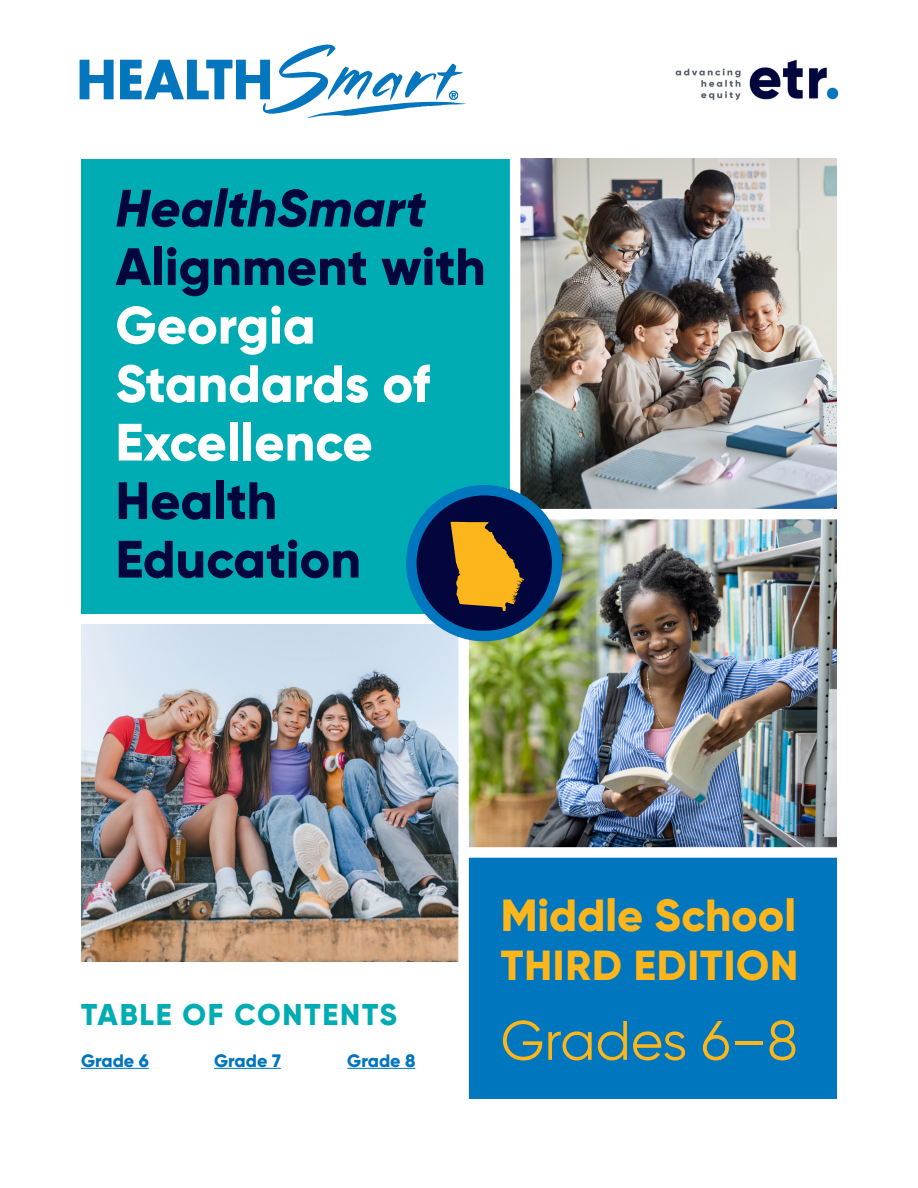
<style>
.page{position:relative;width:918px;height:1188px;background:#fff}
.page>*{position:absolute;margin:0;border:0;box-sizing:border-box;transform-origin:0 0}
.Gilroy{font:55.5px "Gilroy";color:#fcb61c}
.Gilroy-2{font:800 52.5px/58.5px "Gilroy";color:#fff}
.Gilroy-3{font:800 52.5px "Gilroy";color:#02063d}
.Gilroy-4{font:800 45px "Gilroy";color:#fcb61c}
.Gilroy-5{font:800 42px "Gilroy";letter-spacing:.02em;color:#fcb61c}
.Gilroy-6{font:800 30px "Gilroy";letter-spacing:.06em;color:#00acb3}
.Gilroy-7{font:800 18px "Gilroy";color:#0076be}
.s1{font-style:italic;color:#02063d}
.s2{color:#02063d}
</style>
<div class="page">
<div style="left:81px;top:159px;width:456px;height:454px;background:#00acb3"></div>
<img style="left:469px;top:519px;width:368px;height:328px">
<div style="left:465px;top:852px;width:372px;height:247px;background:#0076be"></div>
<img style="left:81px;top:624px;width:377px;height:337px">
<img style="left:520px;top:159px;width:317px;height:350px">
<svg style="left:80px;top:60px;width:34px;height:39px"></svg>
<svg style="left:120px;top:44px;width:346px;height:74px"></svg>
<img style="left:675px;top:59px;width:164px;height:41px">
<div style="left:503px;top:509px;width:373px;height:10px;background:#fff"></div>
<div style="left:464px;top:847px;width:412px;height:11px;background:#fff"></div>
<div style="left:510px;top:145px;width:10px;height:396px;background:#fff"></div>
<div style="left:458px;top:519px;width:11px;height:630px;background:#fff"></div>
<hr style="left:81px;top:1068px;width:68px;height:1px;background:#0076be">
<hr style="left:214px;top:1068px;width:67px;height:1px;background:#0076be">
<hr style="left:347px;top:1068px;width:68px;height:1px;background:#0076be">
<svg style="left:411px;top:490px;width:146px;height:146px;fill:#02063d"></svg>
<div style="left:406px;top:485px;width:156px;height:156px;border:10px solid #0076be;border-radius:50%"></div>
<svg style="left:451px;top:522px;width:73px;height:89px"></svg>
<p class="Gilroy-2" style="left:116px;top:179px;width:372px"><span class="s1">HealthSmart<br></span><span class="s2">Alignment with<br></span>Georgia<br>Standards of<br>Excellence</p>
<p class="Gilroy-3" style="left:116px;top:468px;width:163px">Health</p>
<p class="Gilroy-3" style="left:116px;top:526px;width:247px">Education</p>
<p class="Gilroy-6" style="left:81px;top:995px;width:317px">TABLE OF CONTENTS</p>
<p class="Gilroy-7" style="left:81px;top:1049px;width:69px">Grade 6</p>
<p class="Gilroy-7" style="left:214px;top:1049px;width:68px">Grade 7</p>
<p class="Gilroy-7" style="left:347px;top:1049px;width:70px">Grade 8</p>
<p class="Gilroy-4" style="left:501px;top:887px;width:297px">Middle School</p>
<p class="Gilroy-5" style="left:501px;top:939px;width:299px">THIRD EDITION</p>
<p class="Gilroy" style="left:501px;top:1007px;width:298px">Grades 6–8</p>
</div>
